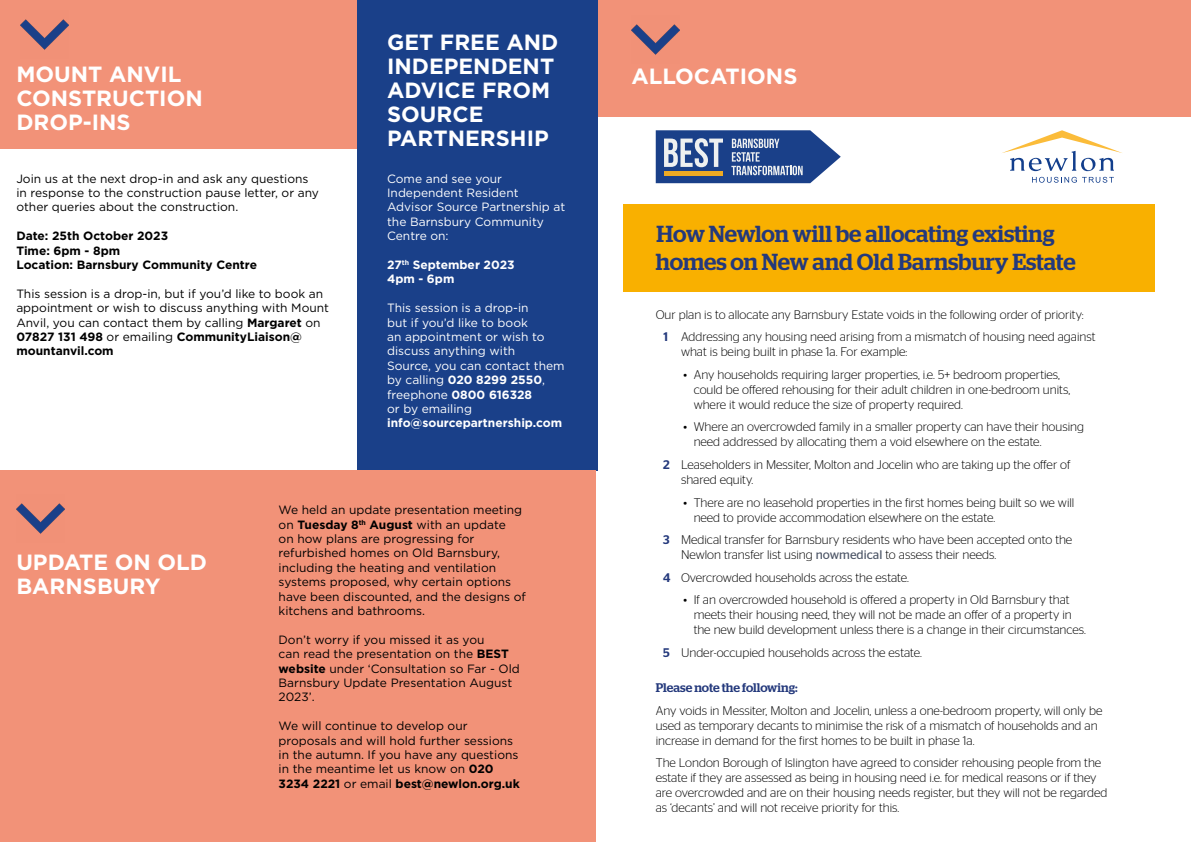
<style>
.page{position:relative;width:1191px;height:842px;background:#fff}
.page>*{position:absolute;margin:0;border:0;box-sizing:border-box;transform-origin:0 0}
.t1{font:500 23.2px/28.6px "Stag";color:#24397c}
.t2{font:700 22px/24px "Gotham";color:#fff}
.t3{font:300 12.5px/15px "Stag Sans";color:#000}
.t4{font:500 12.5px "Stag";color:#24397c}
.t5{font:12px/14.4px "Gotham";color:#000}
.t6{font:12px/14.4px "Gotham";color:#fff}
.t7{font:700 12px/14.4px "Gotham";color:#000}
.t8{font:700 12px/14.4px "Gotham";color:#fff}
.s1{font-weight:700}
.s2{font-weight:500;color:#24397c}
.s3{font-weight:400;color:#4e5768}
</style>
<div class="page">
<div style="left:595px;top:0;width:596px;height:116px;background:#f29278"></div>
<img style="left:631px;top:24px;width:48px;height:31px">
<div style="left:0;top:0;width:387px;height:149px;background:#f29278"></div>
<img style="left:21px;top:19px;width:47px;height:31px">
<div style="left:357px;top:0;width:240px;height:470px;background:#1a4089"></div>
<div style="left:0;top:470px;width:595px;height:372px;background:#f29278"></div>
<img style="left:16px;top:503px;width:48px;height:31px">
<svg style="left:656px;top:130px;width:184px;height:53px;background:#536fa4"></svg>
<hr style="left:664px;top:171px;width:59px;height:4px;background:#eeaa23">
<svg style="left:1002px;top:130px;width:120px;height:41px"></svg>
<svg style="left:1032px;top:177px;width:82px;height:6px"></svg>
<div style="left:623px;top:204px;width:532px;height:88px;background:#f9b000"></div>
<h2 class="t2" style="left:387px;top:30px;width:173px">GET FREE AND<br>INDEPENDENT<br>ADVICE FROM<br>SOURCE<br>PARTNERSHIP</h2>
<p class="t6" style="left:387px;top:171px;width:180px">Come and see your<br>Independent Resident<br>Advisor Source Partnership at the Barnsbury Community<br>Centre on:</p>
<p class="t8" style="left:387px;top:257px;width:129px">27<sup>th</sup> September 2023<br>4pm - 6pm</p>
<p class="t6" style="left:387px;top:300px;width:179px">This session is a drop-in<br>but if you’d like to book<br>an appointment or wish to discuss anything with<br>Source, you can contact them by calling <span class="s1">020 8299 2550</span>, freephone <span class="s1">0800 616328<br></span>or by emailing</p>
<p class="t8" style="left:387px;top:416px;width:177px">info@sourcepartnership.com</p>
<h2 class="t2" style="left:16px;top:62px;width:166px">MOUNT ANVIL</h2>
<h2 class="t2" style="left:631px;top:64px;width:167px">ALLOCATIONS</h2>
<h2 class="t2" style="left:16px;top:86px;width:188px">CONSTRUCTION<br>DROP-INS</h2>
<p class="t5" style="left:16px;top:171px;width:304px">Join us at the next drop-in and ask any questions in response to the construction pause letter, or any other queries about the construction.</p>
<p class="t7" style="left:16px;top:229px;width:242px">Date: 25th October 2023<br>Time: 6pm - 8pm<br>Location: Barnsbury Community Centre</p>
<p class="t5" style="left:16px;top:286px;width:314px">This session is a drop-in, but if you’d like to book an appointment or wish to discuss anything with Mount Anvil, you can contact them by calling <span class="s1">Margaret</span> on <span class="s1">07827 131 498</span> or emailing <span class="s1">CommunityLiaison@ mountanvil.com</span></p>
<h1 class="t1" style="left:656px;top:219px;width:421px">How Newlon will be allocating existing homes on New and Old Barnsbury Estate</h1>
<p class="t3" style="left:663px;top:303px;width:434px;line-height:22.6px;text-indent:-8px">Our plan is to allocate any Barnsbury Estate voids in the following order of priority:<br><span class="s2">1</span> Addressing any housing need arising from a mismatch of housing need against</p>
<p class="t3" style="left:681px;top:344px;width:228px">what is being built in phase 1a. For example:</p>
<p class="t3" style="left:693px;top:367px;width:378px;text-indent:-10px">• Any households requiring larger properties, i.e. 5+ bedroom properties, could be offered rehousing for their adult children in one-bedroom units, where it would reduce the size of property required.</p>
<p class="t3" style="left:693px;top:419px;width:392px;text-indent:-10px">• Where an overcrowded family in a smaller property can have their housing need addressed by allocating them a void elsewhere on the estate.</p>
<p class="t3" style="left:681px;top:457px;width:391px;text-indent:-18px"><span class="s2">2</span> Leaseholders in Messiter, Molton and Jocelin who are taking up the offer of shared equity.</p>
<p class="t3" style="left:693px;top:495px;width:382px;text-indent:-10px">• There are no leasehold properties in the first homes being built so we will need to provide accommodation elsewhere on the estate.</p>
<p class="t3" style="left:681px;top:532px;width:393px;text-indent:-18px"><span class="s2">3</span> Medical transfer for Barnsbury residents who have been accepted onto the<br>Newlon transfer list using <span class="s3">nowmedical</span> to assess their needs.</p>
<p class="t3" style="left:663px;top:570px;width:247px"><span class="s2">4</span> Overcrowded households across the estate.</p>
<p class="t3" style="left:693px;top:592px;width:394px;text-indent:-10px">• If an overcrowded household is offered a property in Old Barnsbury that meets their housing need, they will not be made an offer of a property in the new build development unless there is a change in their circumstances.</p>
<p class="t3" style="left:663px;top:645px;width:260px"><span class="s2">5</span> Under-occupied households across the estate.</p>
<p class="t4" style="left:655px;top:680px;width:143px">Please note the following:</p>
<p class="t3" style="left:655px;top:703px;width:448px">Any voids in Messiter, Molton and Jocelin, unless a one-bedroom property, will only be used as temporary decants to minimise the risk of a mismatch of households and an increase in demand for the first homes to be built in phase 1a.</p>
<p class="t3" style="left:655px;top:755px;width:453px">The London Borough of Islington have agreed to consider rehousing people from the estate if they are assessed as being in housing need i.e. for medical reasons or if they are overcrowded and are on their housing needs register, but they will not be regarded as ‘decants’ and will not receive priority for this.</p>
<p class="t5" style="left:279px;top:502px;width:249px">We held an update presentation meeting on <span class="s1">Tuesday 8</span><sup>th</sup> <span class="s1">August</span> with an update<br>on how plans are progressing for refurbished homes on Old Barnsbury, including the heating and ventilation systems proposed, why certain options have been discounted, and the designs of kitchens and bathrooms.</p>
<p class="t5" style="left:279px;top:632px;width:243px">Don’t worry if you missed it as you<br>can read the presentation on the <span class="s1">BEST website</span> under ‘Consultation so Far - Old<br>Barnsbury Update Presentation August<br>2023’.</p>
<p class="t5" style="left:279px;top:718px;width:243px">We will continue to develop our proposals and will hold further sessions in the autumn. If you have any questions in the meantime let us know on <span class="s1">020<br>3234 2221</span> or email <span class="s1">best@newlon.org.uk</span></p>
<h2 class="t2" style="left:16px;top:550px;width:192px">UPDATE ON OLD<br>BARNSBURY</h2>
</div>
